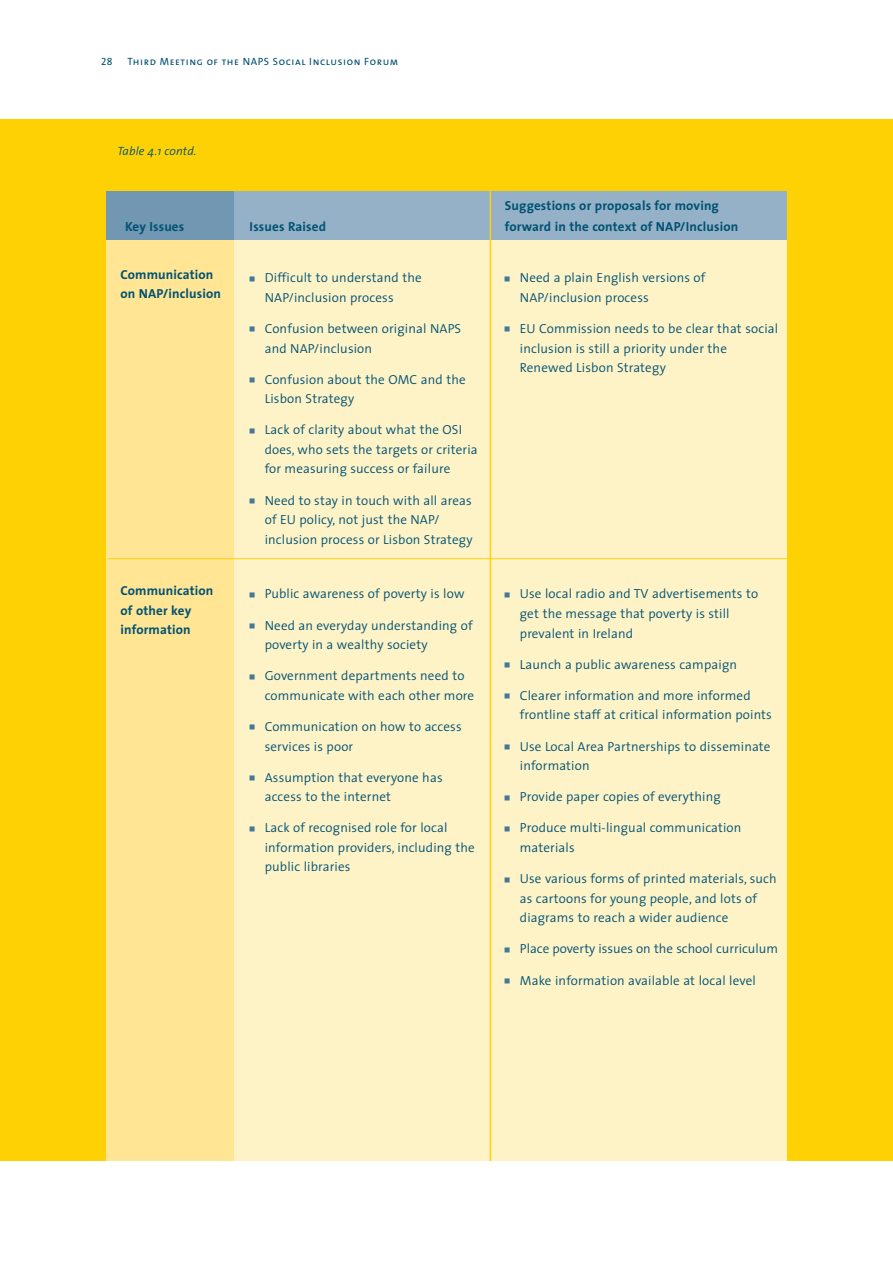
<style>
.page{position:relative;width:893px;height:1263px;background:#fff}
.page>*{position:absolute;margin:0;border:0;box-sizing:border-box;transform-origin:0 0}
.t1{font:300 13.2px/19.5px "The Sans";letter-spacing:.01em;color:#005273}
.t2{font:700 13.2px/19.5px "The Sans";letter-spacing:.01em;color:#005273}
.t3{font:italic 300 12px "The Sans";letter-spacing:.01em;color:#005273}
.t4{font:10.5px "The Sans Caps";letter-spacing:.06em;color:#005273}
</style>
<div class="page">
<div style="left:0;top:119px;width:893px;height:1042px;background:#fed105"></div>
<div style="left:234px;top:234px;width:553px;height:927px;background:#fef2c7"></div>
<div style="left:106px;top:234px;width:128px;height:927px;background:#ffe594"></div>
<div style="left:234px;top:191px;width:553px;height:49px;background:#95b1c7"></div>
<div style="left:106px;top:191px;width:128px;height:49px;background:#7197b2"></div>
<hr style="left:108px;top:558px;width:680px;height:1px;background:#fed105">
<hr style="left:490px;top:191px;width:1px;height:970px;background:#fed105">
<p class="t4" style="left:101px;top:58px;width:13px">28</p>
<p class="t4" style="left:128px;top:58px;width:272px">Third Meeting of the NAPS Social Inclusion Forum</p>
<p class="t3" style="left:117px;top:146px;width:81px">Table 4.1 contd.</p>
<p class="t2" style="left:505px;top:197px;width:216px">Suggestions or proposals for moving</p>
<p class="t2" style="left:250px;top:218px;width:78px">Issues Raised</p>
<p class="t2" style="left:125px;top:218px;width:61px">Key Issues</p>
<p class="t2" style="left:505px;top:218px;width:235px">forward in the context of NAP/Inclusion</p>
<p class="t1" style="left:520px;top:270px;width:187px">Need a plain English versions of<br>NAP/inclusion process</p>
<p class="t1" style="left:520px;top:320px;width:260px">EU Commission needs to be clear that social inclusion is still a priority under the<br>Renewed Lisbon Strategy</p>
<p class="t2" style="left:120px;top:266px;width:102px">Communication on NAP/inclusion</p>
<p class="t1" style="left:265px;top:270px;width:159px">Difficult to understand the<br>NAP/inclusion process</p>
<p class="t1" style="left:265px;top:320px;width:198px">Confusion between original NAPS and NAP/inclusion</p>
<p class="t1" style="left:265px;top:371px;width:203px">Confusion about the OMC and the<br>Lisbon Strategy</p>
<p class="t1" style="left:265px;top:422px;width:214px">Lack of clarity about what the OSI does, who sets the targets or criteria for measuring success or failure</p>
<p class="t1" style="left:265px;top:492px;width:210px">Need to stay in touch with all areas of EU policy, not just the NAP/ inclusion process or Lisbon Strategy</p>
<p class="t2" style="left:120px;top:582px;width:95px">Communication of other key information</p>
<p class="t1" style="left:265px;top:586px;width:201px">Public awareness of poverty is low</p>
<p class="t1" style="left:265px;top:617px;width:209px">Need an everyday understanding of poverty in a wealthy society</p>
<p class="t1" style="left:265px;top:668px;width:211px">Government departments need to communicate with each other more</p>
<p class="t1" style="left:265px;top:718px;width:198px">Communication on how to access services is poor</p>
<p class="t1" style="left:265px;top:769px;width:179px">Assumption that everyone has access to the internet</p>
<p class="t1" style="left:265px;top:820px;width:212px">Lack of recognised role for local information providers, including the public libraries</p>
<p class="t1" style="left:520px;top:586px;width:240px">Use local radio and TV advertisements to get the message that poverty is still prevalent in Ireland</p>
<p class="t1" style="left:520px;top:656px;width:219px">Launch a public awareness campaign</p>
<p class="t1" style="left:520px;top:687px;width:253px">Clearer information and more informed frontline staff at critical information points</p>
<p class="t1" style="left:520px;top:738px;width:252px">Use Local Area Partnerships to disseminate information</p>
<p class="t1" style="left:520px;top:789px;width:202px">Provide paper copies of everything</p>
<p class="t1" style="left:520px;top:820px;width:223px">Produce multi-lingual communication materials</p>
<p class="t1" style="left:520px;top:871px;width:258px">Use various forms of printed materials, such as cartoons for young people, and lots of diagrams to reach a wider audience</p>
<p class="t1" style="left:520px;top:941px;width:260px">Place poverty issues on the school curriculum</p>
<p class="t1" style="left:520px;top:972px;width:237px">Make information available at local level</p>
</div>
